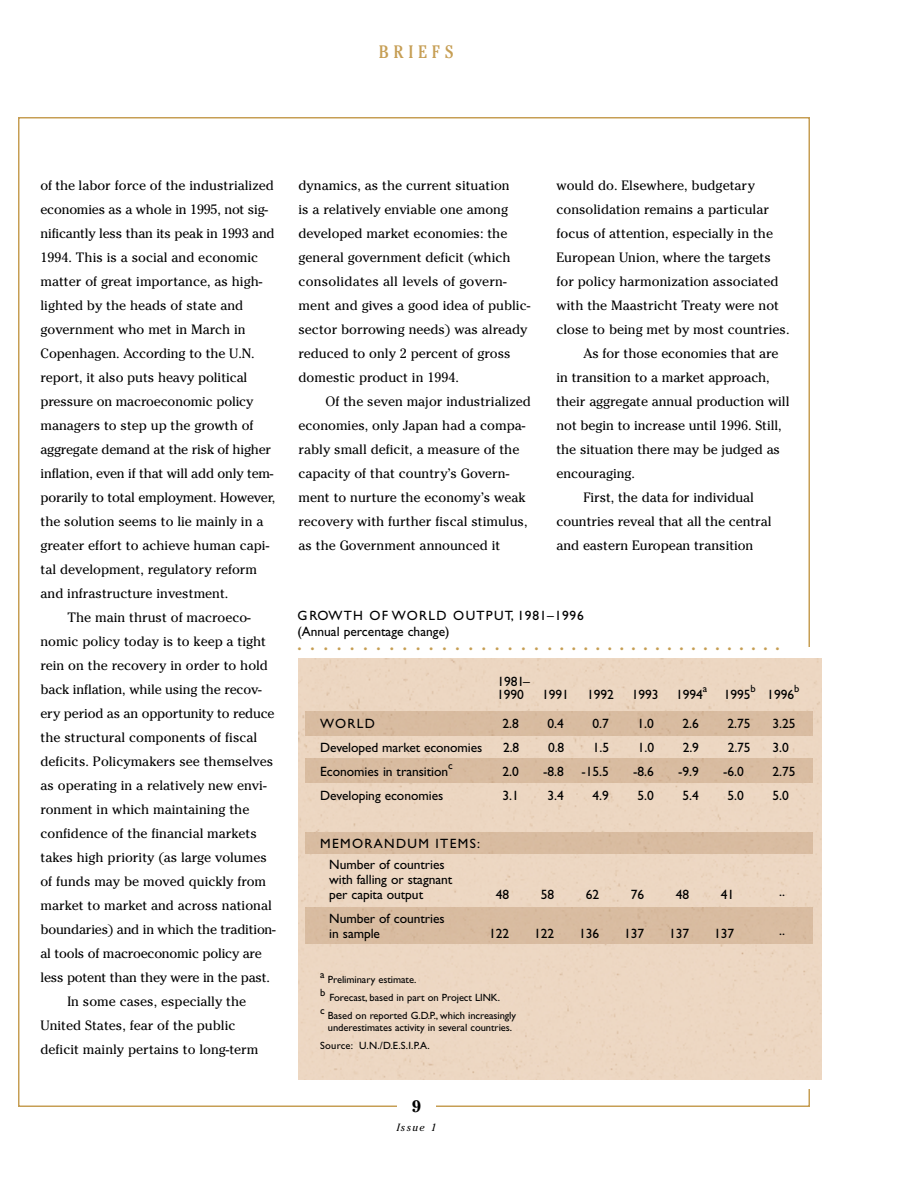
<style>
.page{position:relative;width:918px;height:1188px;background:#fff}
.page>*{position:absolute;margin:0;border:0;box-sizing:border-box;transform-origin:0 0}
.t1{font:700 24px "Matrix";color:#c69e54}
.t2{font:condensed 18px "Cheltenham";letter-spacing:.265em;color:#c69e54}
.t3{font:700 16.5px "Cheltenham";color:#000}
.t4{font:13.5px/24px "Cheltenham";color:#000}
.t5{font:13.5px/15px "Gill Sans";letter-spacing:-.005em;color:#000}
.t6{font:10.5px/18px "Gill Sans";letter-spacing:-.005em;color:#000}
.t7{font:italic 10.5px "Cheltenham";letter-spacing:.13em;color:#000}
</style>
<div class="page">
<div style="left:299px;top:658px;width:522px;height:422px;background:#ecd7c2"></div>
<div style="left:306px;top:711px;width:506px;height:24px;background:#d8bca0"></div>
<div style="left:306px;top:759px;width:506px;height:24px;background:#d8bca0"></div>
<div style="left:306px;top:832px;width:506px;height:21px;background:#d8bca0"></div>
<div style="left:306px;top:908px;width:506px;height:35px;background:#d8bca0"></div>
<h2 class="t2" style="left:379px;top:45px;width:76px">BRIEFS</h2>
<p class="t4" style="left:40px;top:174px;width:235px">of the labor force of the industrialized</p>
<p class="t4" style="left:40px;top:198px;width:229px">economies as a whole in 1995, not sig-</p>
<p class="t4" style="left:40px;top:222px;width:236px">nificantly less than its peak in 1993 and</p>
<p class="t4" style="left:40px;top:246px;width:219px">1994. This is a social and economic</p>
<p class="t4" style="left:40px;top:270px;width:223px">matter of great importance, as high-</p>
<p class="t4" style="left:40px;top:294px;width:204px">lighted by the heads of state and</p>
<p class="t4" style="left:40px;top:318px;width:207px">government who met in March in</p>
<p class="t4" style="left:40px;top:342px;width:216px">Copenhagen. According to the U.N.</p>
<p class="t4" style="left:40px;top:366px;width:208px">report, it also puts heavy political</p>
<p class="t4" style="left:40px;top:390px;width:214px">pressure on macroeconomic policy</p>
<p class="t4" style="left:40px;top:414px;width:215px">managers to step up the growth of</p>
<p class="t4" style="left:40px;top:438px;width:232px">aggregate demand at the risk of higher</p>
<p class="t4" style="left:40px;top:462px;width:234px">inflation, even if that will add only tem-</p>
<p class="t4" style="left:40px;top:486px;width:236px">porarily to total employment. However,</p>
<p class="t4" style="left:40px;top:510px;width:224px">the solution seems to lie mainly in a</p>
<p class="t4" style="left:40px;top:534px;width:230px">greater effort to achieve human capi-</p>
<p class="t4" style="left:40px;top:558px;width:218px">tal development, regulatory reform</p>
<p class="t4" style="left:40px;top:582px;width:189px">and infrastructure investment.</p>
<p class="t4" style="left:68px;top:606px;width:185px">The main thrust of macroeco-</p>
<p class="t4" style="left:40px;top:630px;width:227px">nomic policy today is to keep a tight</p>
<p class="t4" style="left:40px;top:654px;width:229px">rein on the recovery in order to hold</p>
<p class="t4" style="left:40px;top:678px;width:223px">back inflation, while using the recov-</p>
<p class="t4" style="left:40px;top:702px;width:236px">ery period as an opportunity to reduce</p>
<p class="t4" style="left:40px;top:726px;width:218px">the structural components of fiscal</p>
<p class="t4" style="left:40px;top:750px;width:234px">deficits. Policymakers see themselves</p>
<p class="t4" style="left:40px;top:774px;width:228px">as operating in a relatively new envi-</p>
<p class="t4" style="left:40px;top:798px;width:210px">ronment in which maintaining the</p>
<p class="t4" style="left:40px;top:822px;width:218px">confidence of the financial markets</p>
<p class="t4" style="left:40px;top:846px;width:228px">takes high priority (as large volumes</p>
<p class="t4" style="left:40px;top:870px;width:227px">of funds may be moved quickly from</p>
<p class="t4" style="left:40px;top:894px;width:233px">market to market and across national</p>
<p class="t4" style="left:40px;top:918px;width:237px">boundaries) and in which the tradition-</p>
<p class="t4" style="left:40px;top:942px;width:223px">al tools of macroeconomic policy are</p>
<p class="t4" style="left:40px;top:966px;width:231px">less potent than they were in the past.</p>
<p class="t4" style="left:68px;top:990px;width:180px">In some cases, especially the</p>
<p class="t4" style="left:40px;top:1014px;width:196px">United States, fear of the public</p>
<p class="t4" style="left:40px;top:1038px;width:220px">deficit mainly pertains to long-term</p>
<p class="t4" style="left:298px;top:174px;width:233px">dynamics, as the current situation<br>is a relatively enviable one among developed market economies: the general government deficit (which consolidates all levels of govern&shy;ment and gives a good idea of public&shy;sector borrowing needs) was already reduced to only 2 percent of gross domestic product in 1994.</p>
<p class="t4" style="left:298px;top:390px;width:234px;text-indent:27px">Of the seven major industrialized economies, only Japan had a compa&shy;rably small deficit, a measure of the capacity of that country’s Govern&shy;ment to nurture the economy’s weak recovery with further fiscal stimulus, as the Government announced it</p>
<p class="t4" style="left:556px;top:174px;width:200px">would do. Elsewhere, budgetary</p>
<p class="t4" style="left:556px;top:198px;width:214px">consolidation remains a particular</p>
<p class="t4" style="left:556px;top:222px;width:218px">focus of attention, especially in the</p>
<p class="t4" style="left:556px;top:246px;width:216px">European Union, where the targets</p>
<p class="t4" style="left:556px;top:270px;width:224px">for policy harmonization associated</p>
<p class="t4" style="left:556px;top:294px;width:224px">with the Maastricht Treaty were not</p>
<p class="t4" style="left:556px;top:318px;width:235px">close to being met by most countries.</p>
<p class="t4" style="left:583px;top:342px;width:196px">As for those economies that are</p>
<p class="t4" style="left:556px;top:366px;width:215px">in transition to a market approach,</p>
<p class="t4" style="left:556px;top:390px;width:234px">their aggregate annual production will</p>
<p class="t4" style="left:556px;top:414px;width:227px">not begin to increase until 1996. Still,</p>
<p class="t4" style="left:556px;top:438px;width:225px">the situation there may be judged as</p>
<p class="t4" style="left:556px;top:462px;width:80px">encouraging.</p>
<p class="t4" style="left:583px;top:486px;width:172px">First, the data for individual</p>
<p class="t4" style="left:556px;top:510px;width:217px">countries reveal that all the central</p>
<p class="t4" style="left:556px;top:534px;width:198px">and eastern European transition</p>
<p class="t5" style="left:297px;top:608px;width:288px;line-height:16.5px">GROWTH OF WORLD OUTPUT, 1981–1996 (Annual percentage change)</p>
<h1 class="t1" style="left:297px;top:628px;width:485px">.......................................</h1>
<p class="t5" style="left:497px;top:676px;width:34px;line-height:13.5px">1981–<br>1990</p>
<p class="t6" style="left:751px;top:681px;width:7px">b</p>
<p class="t5" style="left:542px;top:689px;width:28px">1991</p>
<p class="t5" style="left:587px;top:689px;width:28px">1992</p>
<p class="t5" style="left:632px;top:689px;width:28px">1993</p>
<p class="t5" style="left:676px;top:689px;width:28px">1994</p>
<p class="t6" style="left:703px;top:681px;width:6px">a</p>
<p class="t5" style="left:724px;top:689px;width:28px">1995</p>
<p class="t6" style="left:794px;top:681px;width:7px">b</p>
<p class="t5" style="left:767px;top:689px;width:28px">1996</p>
<p class="t5" style="left:320px;top:717px;width:56px">WORLD</p>
<p class="t5" style="left:502px;top:717px;width:18px">2.8</p>
<p class="t5" style="left:547px;top:717px;width:18px">0.4</p>
<p class="t5" style="left:592px;top:717px;width:18px">0.7</p>
<p class="t5" style="left:637px;top:717px;width:18px">1.0</p>
<p class="t5" style="left:682px;top:717px;width:18px">2.6</p>
<p class="t5" style="left:728px;top:717px;width:25px">2.75</p>
<p class="t5" style="left:772px;top:717px;width:25px">3.25</p>
<p class="t5" style="left:320px;top:741px;width:164px">Developed market economies</p>
<p class="t5" style="left:503px;top:741px;width:18px">2.8</p>
<p class="t5" style="left:548px;top:741px;width:18px">0.8</p>
<p class="t5" style="left:593px;top:741px;width:18px">1.5</p>
<p class="t5" style="left:638px;top:741px;width:18px">1.0</p>
<p class="t5" style="left:683px;top:741px;width:18px">2.9</p>
<p class="t5" style="left:728px;top:741px;width:24px">2.75</p>
<p class="t5" style="left:773px;top:741px;width:18px">3.0</p>
<p class="t5" style="left:320px;top:765px;width:129px">Economies in transition</p>
<p class="t6" style="left:448px;top:758px;width:6px">c</p>
<p class="t5" style="left:502px;top:765px;width:18px">2.0</p>
<p class="t5" style="left:543px;top:765px;width:22px">-8.8</p>
<p class="t5" style="left:582px;top:765px;width:29px">-15.5</p>
<p class="t5" style="left:633px;top:765px;width:22px">-8.6</p>
<p class="t5" style="left:678px;top:765px;width:22px">-9.9</p>
<p class="t5" style="left:723px;top:765px;width:22px">-6.0</p>
<p class="t5" style="left:772px;top:765px;width:25px">2.75</p>
<p class="t5" style="left:320px;top:789px;width:125px">Developing economies</p>
<p class="t5" style="left:503px;top:789px;width:18px">3.1</p>
<p class="t5" style="left:548px;top:789px;width:18px">3.4</p>
<p class="t5" style="left:593px;top:789px;width:18px">4.9</p>
<p class="t5" style="left:637px;top:789px;width:18px">5.0</p>
<p class="t5" style="left:682px;top:789px;width:18px">5.4</p>
<p class="t5" style="left:727px;top:789px;width:18px">5.0</p>
<p class="t5" style="left:772px;top:789px;width:18px">5.0</p>
<p class="t5" style="left:329px;top:834px;width:152px;line-height:21px;text-indent:-9px">MEMORANDUM ITEMS:<br>Number of countries</p>
<p class="t5" style="left:329px;top:873px;width:125px">with falling or stagnant per capita output</p>
<p class="t5" style="left:496px;top:888px;width:15px">48</p>
<p class="t5" style="left:541px;top:888px;width:15px">58</p>
<p class="t5" style="left:586px;top:888px;width:15px">62</p>
<p class="t5" style="left:631px;top:888px;width:15px">76</p>
<p class="t5" style="left:676px;top:888px;width:15px">48</p>
<p class="t5" style="left:721px;top:888px;width:15px">41</p>
<p class="t5" style="left:779px;top:886px;width:7px">..</p>
<p class="t5" style="left:329px;top:912px;width:117px">Number of countries in sample</p>
<p class="t5" style="left:489px;top:927px;width:22px">122</p>
<p class="t5" style="left:534px;top:927px;width:22px">122</p>
<p class="t5" style="left:579px;top:927px;width:22px">136</p>
<p class="t5" style="left:624px;top:927px;width:22px">137</p>
<p class="t5" style="left:669px;top:927px;width:22px">137</p>
<p class="t5" style="left:714px;top:927px;width:22px">137</p>
<p class="t5" style="left:779px;top:925px;width:7px">..</p>
<p class="t6" style="left:320px;top:971px;width:197px">a Preliminary estimate.<br>b Forecast, based in part on Project LINK.<br>c Based on reported G.D.P., which increasingly</p>
<p class="t6" style="left:320px;top:1019px;width:193px;text-indent:8px">underestimates activity in several countries.<br>Source: U.N./D.E.S.I.P.A.</p>
<p class="t3" style="left:412px;top:1100px;width:11px">9</p>
<p class="t7" style="left:397px;top:1123px;width:41px">Issue 1</p>
</div>
